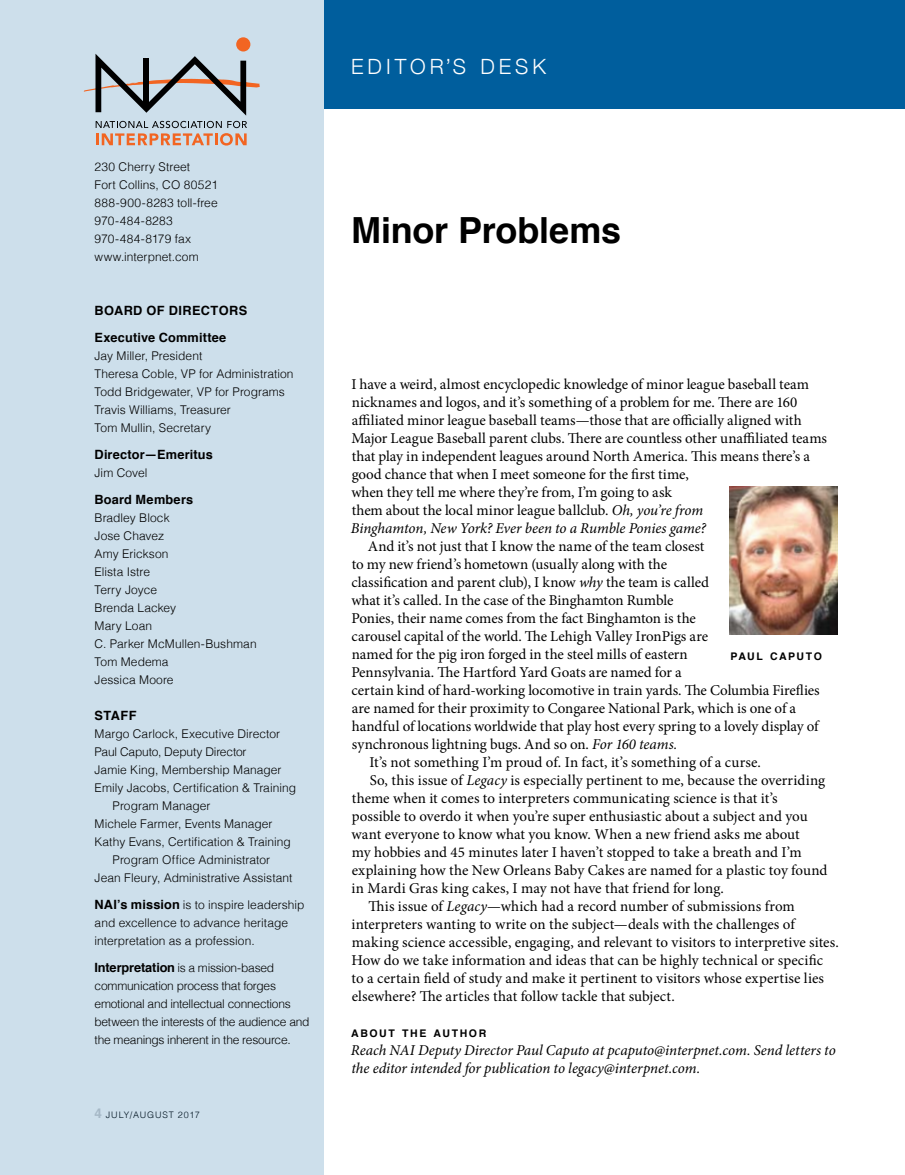
<style>
.page{position:relative;width:905px;height:1175px;background:#fff}
.page>*{position:absolute;margin:0;border:0;box-sizing:border-box;transform-origin:0 0}
.t1{font:700 36px "Helvetica";color:#000}
.t2{font:300 21px "Helvetica Neue";letter-spacing:.195em;color:#fff}
.t3{font:15px/18px "Minion Pro";letter-spacing:-.005em;color:#000}
.t4{font:italic 15px/18px "Minion Pro";letter-spacing:-.005em;color:#000}
.t5{font:700 12.75px/27px "Helvetica";letter-spacing:.025em;color:#000}
.t6{font:300 12px/18px "Helvetica";color:#000}
.t7{font:300 12px/18px "Helvetica";letter-spacing:-.02em;color:#000}
.t8{font:700 10.5px "Helvetica";letter-spacing:.155em;color:#000}
.t9{font:300 9px "Helvetica";letter-spacing:.08em;color:#000}
.s1{font-weight:700;font-size:12.75px}
.s2{font-weight:700;font-size:13.5px;color:#d0d0d2}
.s3{font-style:italic}
</style>
<div class="page">
<div style="left:324px;top:0;width:580px;height:108px;background:#005e9d"></div>
<div style="left:0;top:0;width:324px;height:1174px;background:#cddfeb"></div>
<div style="left:236px;top:37px;width:14px;height:14px;background:#f26522;border-radius:50%"></div>
<svg style="left:84px;top:54px;width:176px;height:92px"></svg>
<img style="left:729px;top:486px;width:108px;height:149px">
<p class="t6" style="left:94px;top:157px;width:125px">230 Cherry Street<br>Fort Collins, CO 80521<br>888-900-8283 toll-free<br>970-484-8283<br>970-484-8179 fax www.interpnet.com</p>
<p class="t5" style="left:94px;top:297px;width:154px">board of directors<br>Executive Committee</p>
<p class="t6" style="left:94px;top:346px;width:200px">Jay Miller, President<br>Theresa Coble, VP for Administration<br>Todd Bridgewater, VP for Programs<br>Travis Williams, Treasurer<br>Tom Mullin, Secretary</p>
<p class="t5" style="left:94px;top:441px;width:120px">Director—Emeritus</p>
<p class="t6" style="left:94px;top:463px;width:54px">Jim Covel</p>
<p class="t5" style="left:94px;top:486px;width:100px">Board Members</p>
<p class="t6" style="left:94px;top:508px;width:164px">Bradley Block<br>Jose Chavez<br>Amy Erickson<br>Elista Istre<br>Terry Joyce<br>Brenda Lackey<br>Mary Loan<br>C. Parker McMullen-Bushman<br>Tom Medema<br>Jessica Moore</p>
<p class="t5" style="left:94px;top:702px;width:43px">staff</p>
<p class="t6" style="left:94px;top:724px;width:187px">Margo Carlock, Executive Director</p>
<p class="t7" style="left:94px;top:742px;width:153px">Paul Caputo, Deputy Director</p>
<p class="t6" style="left:94px;top:760px;width:188px">Jamie King, Membership Manager</p>
<p class="t6" style="left:94px;top:778px;width:203px">Emily Jacobs, Certification &amp; Training</p>
<p class="t6" style="left:112px;top:796px;width:100px">Program Manager</p>
<p class="t6" style="left:94px;top:814px;width:179px">Michele Farmer, Events Manager</p>
<p class="t6" style="left:94px;top:832px;width:198px">Kathy Evans, Certification &amp; Training</p>
<p class="t6" style="left:112px;top:850px;width:159px">Program Office Administrator</p>
<p class="t6" style="left:94px;top:868px;width:199px">Jean Fleury, Administrative Assistant</p>
<p class="t6" style="left:94px;top:895px;width:211px"><span class="s1">NAI’s mission</span> is to inspire leadership and excellence to advance heritage interpretation as a profession.</p>
<p class="t7" style="left:94px;top:958px;width:216px"><span class="s1">Interpretation</span> is a mission-based communication process that forges emotional and intellectual connections between the interests of the audience and the meanings inherent in the resource.</p>
<p class="t9" style="left:94px;top:1106px;width:19px"><span class="s2">4</span> jul</p>
<p class="t9" style="left:124px;top:1106px;width:39px">y/au gust</p>
<p class="t9" style="left:178px;top:1106px;width:24px">2017</p>
<h2 class="t2" style="left:351px;top:50px;width:196px">EDITOR’S DESK</h2>
<h1 class="t1" style="left:351px;top:201px;width:272px">Minor Problems</h1>
<p class="t3" style="left:351px;top:375px;width:477px">I have a weird, almost encyclopedic knowledge of minor league baseball team nicknames and logos, and it’s something of a problem for me. There are 160 affiliated minor league baseball teams—those that are officially aligned with Major League Baseball parent clubs. There are countless other unaffiliated teams that play in independent leagues around North America. This means there’s a good chance that when I meet someone for the first time,<br>when they tell me where they’re from, I’m going to ask<br>them about the local minor league ballclub. <span class="s3">Oh, you’re from<br>Binghamton, New York? Ever been to a Rumble Ponies game?</span></p>
<p class="t3" style="left:368px;top:537px;width:338px">And it’s not just that I know the name of the team closest</p>
<p class="t3" style="left:351px;top:555px;width:317px">to my new friend’s hometown (usually along with the</p>
<p class="t3" style="left:351px;top:573px;width:359px">classification and parent club), I know <span class="s3">why</span> the team is called</p>
<p class="t3" style="left:351px;top:591px;width:323px">what it’s called. In the case of the Binghamton Rumble</p>
<p class="t3" style="left:351px;top:609px;width:346px">Ponies, their name comes from the fact Binghamton is the</p>
<p class="t3" style="left:351px;top:627px;width:358px">carousel capital of the world. The Lehigh Valley IronPigs are</p>
<p class="t3" style="left:352px;top:645px;width:337px">named for the pig iron forged in the steel mills of eastern</p>
<p class="t3" style="left:351px;top:663px;width:332px">Pennsylvania. The Hartford Yard Goats are named for a</p>
<p class="t3" style="left:351px;top:681px;width:469px">certain kind of hard-working locomotive in train yards. The Columbia Fireflies</p>
<p class="t3" style="left:352px;top:699px;width:446px">are named for their proximity to Congaree National Park, which is one of a</p>
<p class="t3" style="left:352px;top:717px;width:468px">handful of locations worldwide that play host every spring to a lovely display of</p>
<p class="t3" style="left:352px;top:735px;width:327px">synchronous lightning bugs. And so on. <span class="s3">For 160 teams.</span></p>
<p class="t3" style="left:369px;top:753px;width:393px">It’s not something I’m proud of. In fact, it’s something of a curse.</p>
<p class="t3" style="left:370px;top:771px;width:457px">So, this issue of <span class="s3">Legacy</span> is especially pertinent to me, because the overriding</p>
<p class="t3" style="left:351px;top:789px;width:427px">theme when it comes to interpreters communicating science is that it’s</p>
<p class="t3" style="left:352px;top:807px;width:457px">possible to overdo it when you’re super enthusiastic about a subject and you</p>
<p class="t3" style="left:351px;top:825px;width:450px">want everyone to know what you know. When a new friend asks me about</p>
<p class="t3" style="left:352px;top:843px;width:451px">my hobbies and 45 minutes later I haven’t stopped to take a breath and I’m</p>
<p class="t3" style="left:352px;top:861px;width:477px">explaining how the New Orleans Baby Cakes are named for a plastic toy found</p>
<p class="t3" style="left:351px;top:879px;width:373px">in Mardi Gras king cakes, I may not have that friend for long.</p>
<p class="t3" style="left:368px;top:897px;width:428px">This issue of <span class="s3">Legacy</span>—which had a record number of submissions from</p>
<p class="t3" style="left:351px;top:915px;width:444px">interpreters wanting to write on the subject—deals with the challenges of</p>
<p class="t3" style="left:352px;top:933px;width:488px">making science accessible, engaging, and relevant to visitors to interpretive sites.</p>
<p class="t3" style="left:351px;top:951px;width:473px">How do we take information and ideas that can be highly technical or specific</p>
<p class="t3" style="left:351px;top:969px;width:474px">to a certain field of study and make it pertinent to visitors whose expertise lies</p>
<p class="t3" style="left:352px;top:987px;width:324px">elsewhere? The articles that follow tackle that subject.</p>
<p class="t8" style="left:351px;top:1025px;width:136px">ABOUT THE AUTHOR</p>
<p class="t4" style="left:351px;top:1041px;width:486px">Reach NAI Deputy Director Paul Caputo at pcaputo@interpnet.com. Send letters to the editor intended for publication to legacy@interpnet.com.</p>
<p class="t8" style="left:730px;top:647px;width:93px">PAUL CAPUTO</p>
</div>
